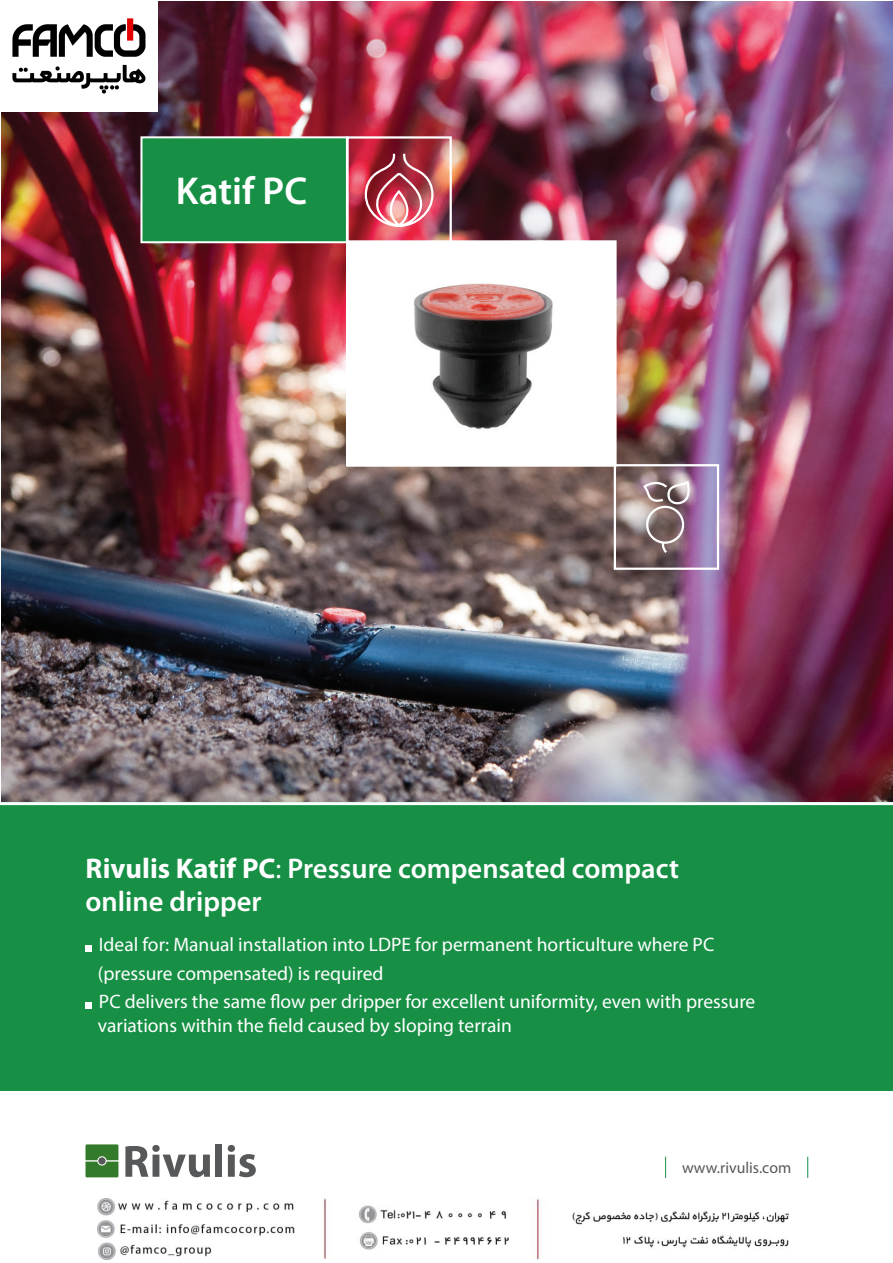
<style>
.page{position:relative;width:893px;height:1263px;background:#fff}
.page>*{position:absolute;margin:0;border:0;box-sizing:border-box;transform-origin:0 0}
.t1{font:600 39px "Myriad Pro";color:#fff}
.t2{font:600 28.5px/33px "Myriad Pro";color:#fff}
.t3{font:19.5px/28.5px "Myriad Pro";color:#fff}
.t4{font:15.9px "Myriad Pro";color:#57585a}
.s1{font-weight:700}
.s2{font-weight:400}
</style>
<div class="page">
<svg style="left:85px;top:1144px;width:33px;height:33px"></svg>
<svg style="left:125px;top:1145px;width:85px;height:32px"></svg>
<div style="left:215px;top:1144px;width:7px;height:33px;background:#57585a"></div>
<svg style="left:228px;top:1145px;width:28px;height:32px"></svg>
<div style="left:98px;top:1157px;width:8px;height:7px;background:#57585a;border-radius:50%"></div>
<svg style="left:665px;top:1157px;width:1px;height:21px"></svg>
<svg style="left:807px;top:1157px;width:1px;height:21px"></svg>
<img style="left:2px;top:2px;width:891px;height:800px">
<div style="left:0;top:802px;width:893px;height:289px;background:#179045"></div>
<hr style="left:0;top:802px;width:893px;height:3px;background:#fff">
<svg style="left:345px;top:239px;width:273px;height:229px"></svg>
<div style="left:140px;top:136px;width:208px;height:107px;background:#179045;border:2px solid #fff"></div>
<div style="left:346px;top:136px;width:106px;height:108px;border:2px solid #fff"></div>
<img style="left:364px;top:151px;width:71px;height:79px">
<div style="left:614px;top:464px;width:105px;height:106px;border:2px solid #fff"></div>
<svg style="left:642px;top:478px;width:51px;height:77px;background:#977f86"></svg>
<div style="left:85px;top:945px;width:7px;height:7px;background:#fff"></div>
<div style="left:85px;top:1002px;width:7px;height:7px;background:#fff"></div>
<img style="left:97px;top:1199px;width:691px;height:61px">
<img style="left:2px;top:2px;width:156px;height:110px">
<p class="t1" style="left:176px;top:166px;width:133px">Katif PC</p>
<p class="t2" style="left:85px;top:851px;width:595px"><span class="s1">Rivulis Katif PC</span><span class="s2">:</span> Pressure compensated compact online dripper</p>
<p class="t3" style="left:98px;top:930px;width:618px">Ideal for: Manual installation into LDPE for permanent horticulture where PC (pressure compensated) is required</p>
<p class="t3" style="left:98px;top:989px;width:659px;line-height:24px">PC delivers the same flow per dripper for excellent uniformity, even with pressure variations within the field caused by sloping terrain</p>
<p class="t4" style="left:682px;top:1158px;width:111px">www.rivulis.com</p>
</div>
